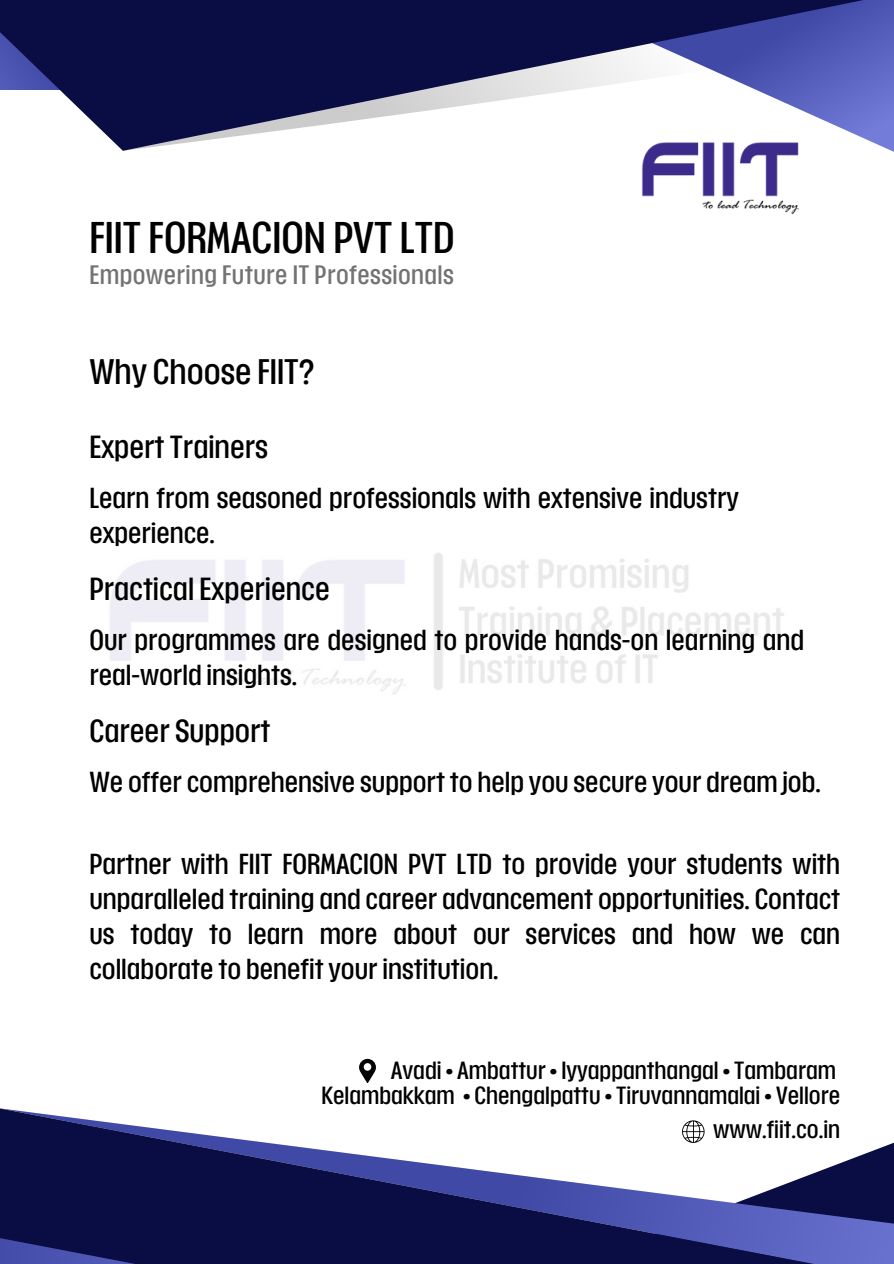
<style>
.page{position:relative;width:894px;height:1264px;background:#fff}
.page>*{position:absolute;margin:0;border:0;box-sizing:border-box;transform-origin:0 0}
.t1{font:expanded 37.5px "Placard Next";color:#000}
.t2{font:expanded 30px "Placard Next";color:#000}
.t3{font:expanded 27px "Placard Next";color:#000}
.t4{font:expanded 24.45px/34.8px "Placard Next";color:#000}
.t5{font:expanded 22.5px "Placard Next";letter-spacing:.015em;color:#737373}
.t6{font:expanded 21px "Placard Next";color:#000}
</style>
<div class="page">
<svg style="left:0;top:0;width:893px;height:151px;fill:#090d44"></svg>
<svg style="left:0;top:1108px;width:893px;height:155px"></svg>
<svg style="left:0;top:1237px;width:391px;height:26px"></svg>
<img style="left:110px;top:553px;width:674px;height:142px">
<img style="left:636px;top:134px;width:168px;height:81px">
<svg style="left:359px;top:1058px;width:17px;height:25px"></svg>
<svg style="left:681px;top:1120px;width:23px;height:22px"></svg>
<p class="t1" style="left:89px;top:212px;width:367px">FIIT FORMACION PVT LTD</p>
<h3 class="t5" style="left:89px;top:259px;width:366px">Empowering Future IT Professionals</h3>
<h2 class="t2" style="left:89px;top:350px;width:226px">Why Choose FIIT?</h2>
<p class="t3" style="left:89px;top:428px;width:180px">Expert Trainers</p>
<h3 class="t4" style="left:89px;top:481px;width:650px">Learn from seasoned professionals with extensive industry experience.</h3>
<h3 class="t3" style="left:89px;top:570px;width:242px">Practical Experience</h3>
<h3 class="t4" style="left:89px;top:622px;width:716px">Our programmes are designed to provide hands-on learning and real-world insights.</h3>
<h3 class="t3" style="left:89px;top:711px;width:183px">Career Support</h3>
<h3 class="t4" style="left:89px;top:764px;width:732px">We offer comprehensive support to help you secure your dream job.</h3>
<p class="t4" style="left:89px;top:846px;width:752px;text-align:justify">Partner with FIIT FORMACION PVT LTD to provide your students with unparalleled training and career advancement opportunities. Contact us today to learn more about our services and how we can collaborate to benefit your institution.</p>
<p class="t6" style="left:391px;top:1056px;width:446px">Avadi • Ambattur • Iyyappanthangal • Tambaram</p>
<h1 class="t6" style="left:321px;top:1080px;width:520px">Kelambakkam • Chengalpattu • Tiruvannamalai • Vellore</h1>
<h3 class="t6" style="left:713px;top:1114px;width:129px">www.fiit.co.in</h3>
</div>
